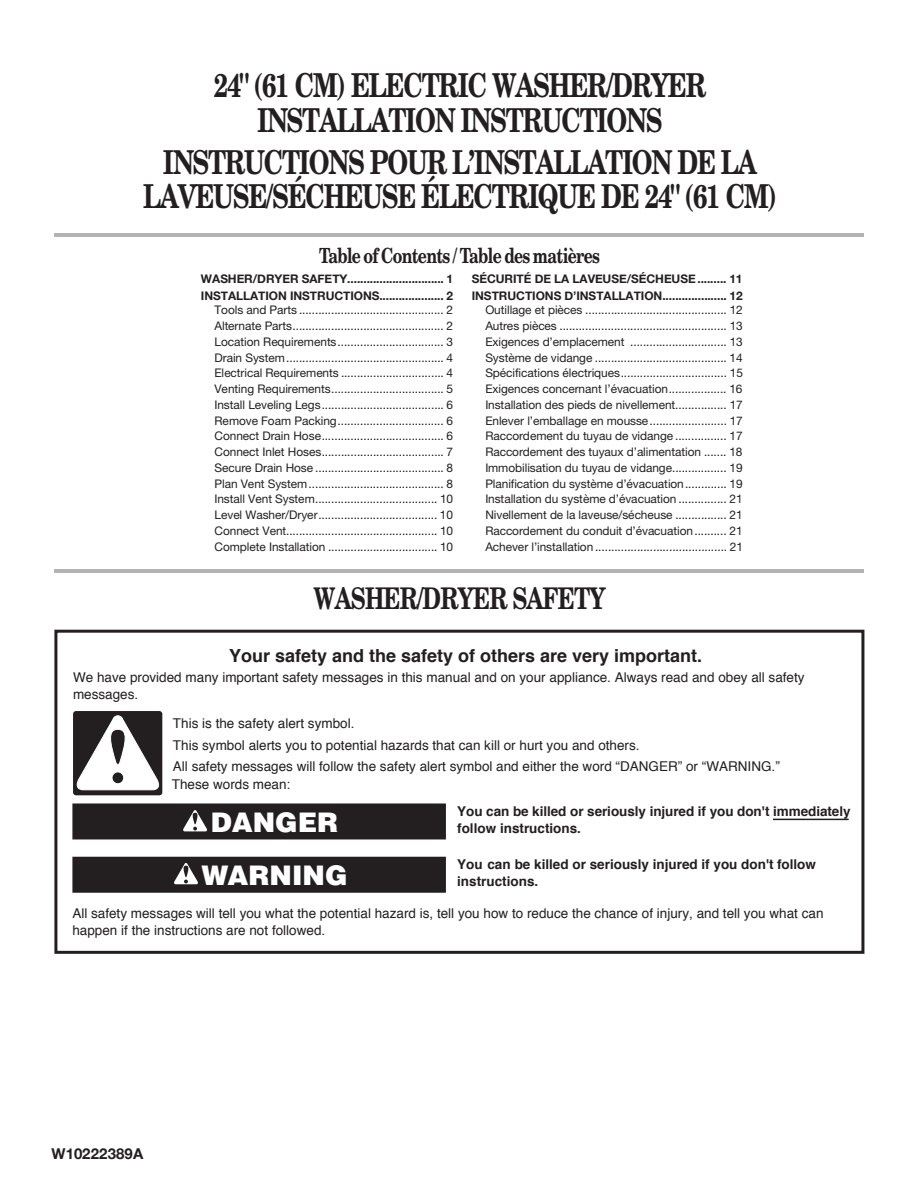
<style>
.page{position:relative;width:918px;height:1188px;background:#fff}
.page>*{position:absolute;margin:0;border:0;box-sizing:border-box;transform-origin:0 0}
.t1{font:700 33px/34.5px "New Century Schlbk";letter-spacing:-.05em;color:#231f20;text-align:center;scale:.76 1}
.t2{font:700 29.85px "New Century Schlbk";letter-spacing:-.035em;color:#231f20;scale:.75 1}
.t3{font:900 27px/52.8px "Helvetica";color:#fff;text-align:center}
.t4{font:700 20.85px "New Century Schlbk";letter-spacing:-.04em;color:#231f20;scale:.76 1}
.t5{font:700 18px "Helvetica";color:#231f20}
.t6{font:700 15px "Helvetica Neue";letter-spacing:.01em;color:#231f20}
.t7{font:13.5px/17.2px "Helvetica";color:#231f20}
.t8{font:700 13.5px "Helvetica";color:#231f20}
.t9{font:11.85px/15.8px "Helvetica Neue";letter-spacing:-.005em;color:#231f20;text-align:justify}
.t10{font:700 11.85px/17.2px "Helvetica Neue";letter-spacing:-.005em;color:#231f20}
</style>
<div class="page">
<hr style="left:54px;top:233px;width:810px;height:3px;background:#b2b3b7">
<hr style="left:54px;top:569px;width:810px;height:3px;background:#b2b3b7">
<div style="left:72px;top:803px;width:374px;height:36px;background:#231f20"></div>
<div style="left:54px;top:630px;width:810px;height:324px;border:3px solid #231f20"></div>
<div style="left:72px;top:857px;width:374px;height:36px;background:#231f20"></div>
<svg style="left:74px;top:712px;width:87px;height:82px"></svg>
<div style="left:73px;top:711px;width:89px;height:84px;border:3px solid #231f20;border-radius:2px"></div>
<svg style="left:74px;top:716px;width:87px;height:74px"></svg>
<hr style="left:773px;top:819px;width:76px;height:1px;background:#231f20">
<svg style="left:183px;top:810px;width:24px;height:22px"></svg>
<svg style="left:174px;top:863px;width:24px;height:22px"></svg>
<h1 class="t1" style="left:214px;top:67px;width:650px">24" (61 CM) ELECTRIC WASHER/DRYER<br>INSTALLATION INSTRUCTIONS</h1>
<h1 class="t1" style="left:143px;top:144px;width:835px">INSTRUCTIONS POUR L’INSTALLATION DE LA<br>LAVEUSE/SÉCHEUSE ÉLECTRIQUE DE 24" (61 CM)</h1>
<h3 class="t4" style="left:319px;top:242px;width:371px">Table of Contents / Table des matières</h3>
<p class="t10" style="left:201px;top:270px;width:254px">WASHER/DRYER SAFETY.............................. 1<br>INSTALLATION INSTRUCTIONS.................... 2</p>
<p class="t9" style="left:214px;top:302px;width:240px">Tools and Parts ............................................. 2<br>Alternate Parts............................................... 2<br>Location Requirements................................. 3<br>Drain System................................................. 4<br>Electrical Requirements ................................ 4<br>Venting Requirements................................... 5<br>Install Leveling Legs...................................... 6<br>Remove Foam Packing................................. 6<br>Connect Drain Hose...................................... 6<br>Connect Inlet Hoses...................................... 7<br>Secure Drain Hose ........................................ 8<br>Plan Vent System.......................................... 8<br>Install Vent System...................................... 10<br>Level Washer/Dryer..................................... 10<br>Connect Vent............................................... 10<br>Complete Installation .................................. 10</p>
<p class="t10" style="left:472px;top:270px;width:272px">SÉCURITÉ DE LA LAVEUSE/SÉCHEUSE......... 11<br>INSTRUCTIONS D’INSTALLATION.................... 12</p>
<p class="t9" style="left:485px;top:302px;width:259px">Outillage et pièces ............................................ 12<br>Autres pièces .................................................... 13<br>Exigences d’emplacement .............................. 13<br>Système de vidange ......................................... 14<br>Spécifications électriques................................. 15<br>Exigences concernant l’évacuation.................. 16<br>Installation des pieds de nivellement................ 17<br>Enlever l’emballage en mousse........................ 17<br>Raccordement du tuyau de vidange ................ 17<br>Raccordement des tuyaux d’alimentation ....... 18<br>Immobilisation du tuyau de vidange................. 19<br>Planification du système d’évacuation............. 19<br>Installation du système d’évacuation ............... 21<br>Nivellement de la laveuse/sécheuse ................ 21<br>Raccordement du conduit d’évacuation.......... 21<br>Achever l’installation ......................................... 21</p>
<h2 class="t2" style="left:313px;top:579px;width:391px">WASHER/DRYER SAFETY</h2>
<h3 class="t5" style="left:229px;top:641px;width:475px">Your safety and the safety of others are very important.</h3>
<p class="t7" style="left:73px;top:669px;width:733px">We have provided many important safety messages in this manual and on your appliance. Always read and obey all safety messages.</p>
<p class="t7" style="left:173px;top:713px;width:608px;line-height:21.8px">This is the safety alert symbol.<br>This symbol alerts you to potential hazards that can kill or hurt you and others.<br>All safety messages will follow the safety alert symbol and either the word “DANGER” or “WARNING.”</p>
<p class="t7" style="left:172px;top:776px;width:120px">These words mean:</p>
<p class="t8" style="left:457px;top:817px;width:125px">follow instructions.</p>
<p class="t8" style="left:457px;top:800px;width:395px">You can be killed or seriously injured if you don't immediately</p>
<h3 class="t3" style="left:202px;top:795px;width:147px">DANGER<br>WARNING</h3>
<p class="t8" style="left:457px;top:853px;width:360px">You can be killed or seriously injured if you don't follow</p>
<p class="t7" style="left:72px;top:905px;width:753px">All safety messages will tell you what the potential hazard is, tell you how to reduce the chance of injury, and tell you what can happen if the instructions are not followed.</p>
<p class="t8" style="left:457px;top:871px;width:83px">instructions.</p>
<p class="t6" style="left:52px;top:1144px;width:93px">W10222389A</p>
</div>
